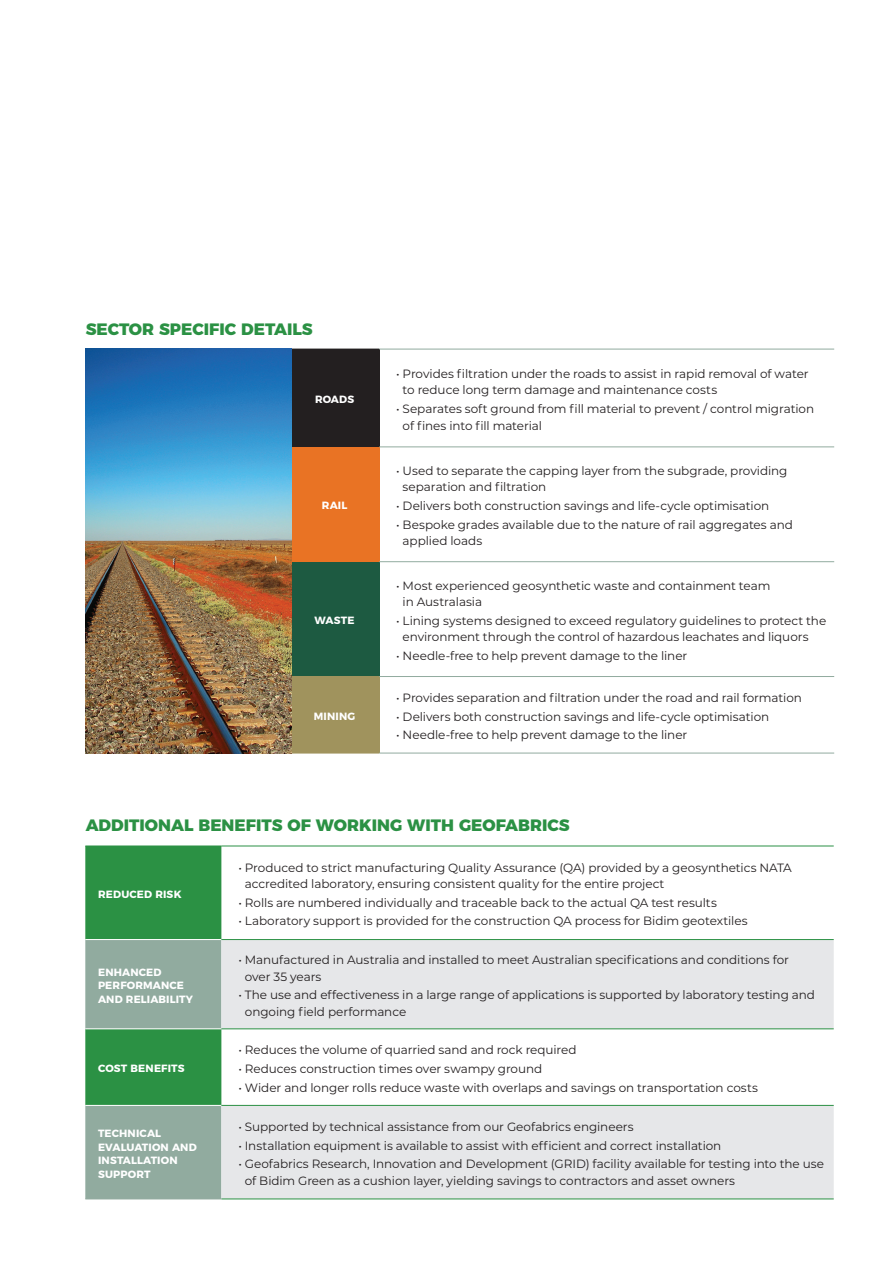
<style>
.page{position:relative;width:893px;height:1263px;background:#fff}
.page>*{position:absolute;margin:0;border:0;box-sizing:border-box;transform-origin:0 0}
.Table_Heading{font:800 16.5px "Montserrat";color:#2b9144}
.Table_Bullet_Points{font:12px/16.5px "Montserrat";letter-spacing:-.005em;color:#231f20}
.Table_Subhead___left{font:700 10.5px/13.5px "Montserrat";letter-spacing:.015em;color:#fff}
.Table_Subhead___cent{font:700 10.5px "Montserrat";letter-spacing:.015em;color:#fff}
</style>
<div class="page">
<div style="left:290px;top:349px;width:89px;height:98px;background:#231f20"></div>
<div style="left:290px;top:447px;width:89px;height:115px;background:#e97324"></div>
<div style="left:290px;top:562px;width:89px;height:114px;background:#1d5a41"></div>
<div style="left:290px;top:676px;width:89px;height:77px;background:#a0935d"></div>
<hr style="left:379px;top:349px;width:455px;height:1px;background:#91ab9f">
<hr style="left:379px;top:446px;width:455px;height:1px;background:#91ab9f">
<hr style="left:379px;top:561px;width:455px;height:1px;background:#91ab9f">
<hr style="left:379px;top:676px;width:455px;height:1px;background:#91ab9f">
<hr style="left:379px;top:753px;width:455px;height:1px;background:#91ab9f">
<hr style="left:289px;top:753px;width:90px;height:1px;background:#a0935d">
<img style="left:85px;top:349px;width:207px;height:404px">
<svg style="left:85px;top:847px;width:136px;height:351px;background:#609e73"></svg>
<svg style="left:221px;top:940px;width:613px;height:258px;fill:#e6e7e9"></svg>
<hr style="left:85px;top:939px;width:136px;height:1px;background:#fff">
<hr style="left:85px;top:1028px;width:136px;height:1px;background:#fff">
<hr style="left:85px;top:1105px;width:136px;height:1px;background:#fff">
<hr style="left:221px;top:846px;width:613px;height:1px;background:#2b9144">
<hr style="left:221px;top:939px;width:613px;height:1px;background:#2b9144">
<hr style="left:221px;top:1028px;width:613px;height:1px;background:#2b9144">
<hr style="left:221px;top:1105px;width:613px;height:1px;background:#2b9144">
<hr style="left:221px;top:1198px;width:613px;height:1px;background:#2b9144">
<hr style="left:85px;top:1198px;width:136px;height:1px;background:#91ab9f">
<hr style="left:85px;top:846px;width:136px;height:1px;background:#2b9144">
<p class="Table_Heading" style="left:86px;top:315px;width:229px">SECTOR SPECIFIC DETAILS</p>
<p class="Table_Subhead___cent" style="left:315px;top:391px;width:41px">ROADS</p>
<p class="Table_Subhead___cent" style="left:322px;top:497px;width:27px">RAIL</p>
<p class="Table_Subhead___cent" style="left:315px;top:612px;width:41px">WASTE</p>
<p class="Table_Subhead___cent" style="left:314px;top:707px;width:43px">MINING</p>
<p class="Table_Bullet_Points" style="left:403px;top:365px;width:407px;text-indent:-6px">• Provides filtration under the roads to assist in rapid removal of water to reduce long term damage and maintenance costs</p>
<p class="Table_Bullet_Points" style="left:403px;top:400px;width:413px;text-indent:-6px">• Separates soft ground from fill material to prevent / control migration of fines into fill material</p>
<p class="Table_Bullet_Points" style="left:403px;top:462px;width:386px;text-indent:-6px">• Used to separate the capping layer from the subgrade, providing separation and filtration</p>
<p class="Table_Bullet_Points" style="left:396px;top:497px;width:375px">• Delivers both construction savings and life-cycle optimisation</p>
<p class="Table_Bullet_Points" style="left:403px;top:516px;width:392px;text-indent:-6px">• Bespoke grades available due to the nature of rail aggregates and applied loads</p>
<p class="Table_Bullet_Points" style="left:403px;top:577px;width:369px;text-indent:-6px">• Most experienced geosynthetic waste and containment team in Australasia</p>
<p class="Table_Bullet_Points" style="left:403px;top:612px;width:425px;text-indent:-6px">• Lining systems designed to exceed regulatory guidelines to protect the environment through the control of hazardous leachates and liquors</p>
<p class="Table_Bullet_Points" style="left:396px;top:647px;width:293px">• Needle-free to help prevent damage to the liner</p>
<p class="Table_Bullet_Points" style="left:396px;top:689px;width:407px">• Provides separation and filtration under the road and rail formation</p>
<p class="Table_Bullet_Points" style="left:396px;top:708px;width:375px">• Delivers both construction savings and life-cycle optimisation</p>
<p class="Table_Bullet_Points" style="left:396px;top:726px;width:293px">• Needle-free to help prevent damage to the liner</p>
<p class="Table_Heading" style="left:86px;top:811px;width:485px">ADDITIONAL BENEFITS OF WORKING WITH GEOFABRICS</p>
<p class="Table_Subhead___left" style="left:98px;top:886px;width:85px">REDUCED RISK</p>
<p class="Table_Subhead___left" style="left:98px;top:964px;width:97px">ENHANCED<br>PERFORMANCE<br>AND RELIABILITY</p>
<p class="Table_Subhead___left" style="left:98px;top:1061px;width:88px">COST BENEFITS</p>
<p class="Table_Subhead___left" style="left:98px;top:1126px;width:100px">TECHNICAL<br>EVALUATION AND<br>INSTALLATION<br>SUPPORT</p>
<p class="Table_Bullet_Points" style="left:245px;top:859px;width:549px;text-indent:-6px">• Produced to strict manufacturing Quality Assurance (QA) provided by a geosynthetics NATA accredited laboratory, ensuring consistent quality for the entire project</p>
<p class="Table_Bullet_Points" style="left:238px;top:894px;width:480px">• Rolls are numbered individually and traceable back to the actual QA test results</p>
<p class="Table_Bullet_Points" style="left:238px;top:912px;width:511px">• Laboratory support is provided for the construction QA process for Bidim geotextiles</p>
<p class="Table_Bullet_Points" style="left:245px;top:951px;width:546px;text-indent:-6px">• Manufactured in Australia and installed to meet Australian specifications and conditions for over 35 years</p>
<p class="Table_Bullet_Points" style="left:245px;top:986px;width:572px;text-indent:-6px">• The use and effectiveness in a large range of applications is supported by laboratory testing and ongoing field performance</p>
<p class="Table_Bullet_Points" style="left:238px;top:1041px;width:340px">• Reduces the volume of quarried sand and rock required</p>
<p class="Table_Bullet_Points" style="left:238px;top:1060px;width:305px">• Reduces construction times over swampy ground</p>
<p class="Table_Bullet_Points" style="left:238px;top:1078px;width:521px">• Wider and longer rolls reduce waste with overlaps and savings on transportation costs</p>
<p class="Table_Bullet_Points" style="left:238px;top:1118px;width:397px">• Supported by technical assistance from our Geofabrics engineers</p>
<p class="Table_Bullet_Points" style="left:238px;top:1137px;width:484px">• Installation equipment is available to assist with efficient and correct installation</p>
<p class="Table_Bullet_Points" style="left:245px;top:1155px;width:581px;text-indent:-6px">• Geofabrics Research, Innovation and Development (GRID) facility available for testing into the use of Bidim Green as a cushion layer, yielding savings to contractors and asset owners</p>
</div>
